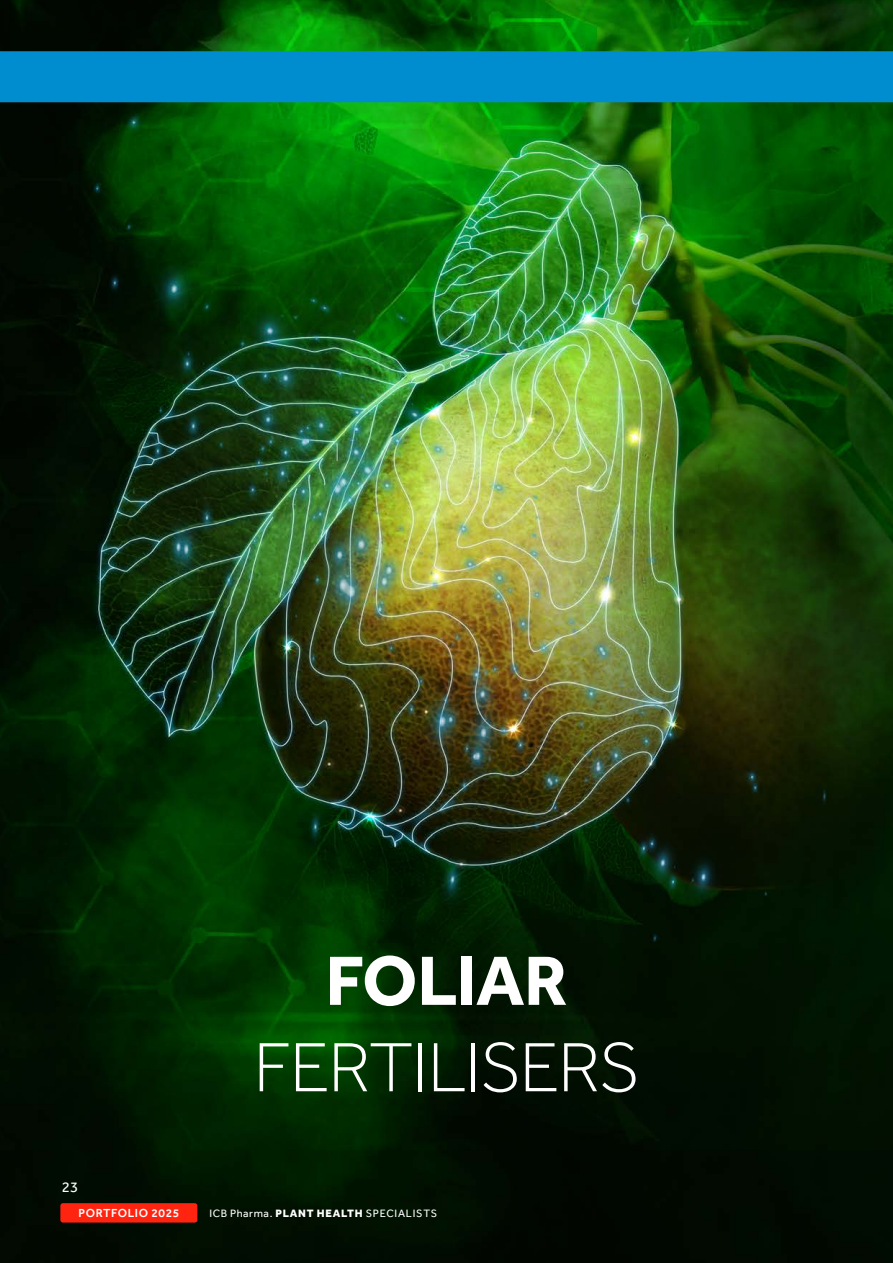
<style>
.page{position:relative;width:893px;height:1263px;background:#fff}
.page>*{position:absolute;margin:0;border:0;box-sizing:border-box;transform-origin:0 0}
.t1{font:300 72px "Effra";letter-spacing:-.02em;color:#fff}
.t2{font:700 72px "Effra";letter-spacing:-.01em;color:#fff}
.t3{font:15px "Effra";color:#fff}
.t4{font:500 12px "Effra";letter-spacing:.05em;color:#fff}
.t5{font:10.95px "Effra";letter-spacing:.06em;color:#fff}
.s1{font-weight:800}
</style>
<div class="page">
<img style="left:0;top:0;width:893px;height:1263px">
<div style="left:0;top:51px;width:893px;height:51px;background:#008dd0"></div>
<div style="left:60px;top:1203px;width:137px;height:19px;background:#ff2410;border-radius:3px"></div>
<h1 class="t2" style="left:325px;top:938px;width:244px">FOLIAR</h1>
<h1 class="t1" style="left:253px;top:1024px;width:388px">FERTILISERS</h1>
<h2 class="t3" style="left:62px;top:1178px;width:18px">23</h2>
<p class="t4" style="left:78px;top:1206px;width:102px">PORTFOLIO 2025</p>
<p class="t5" style="left:210px;top:1207px;width:229px">ICB Pharma. <span class="s1">PLANT HEALTH</span> SPECIALISTS</p>
</div>
